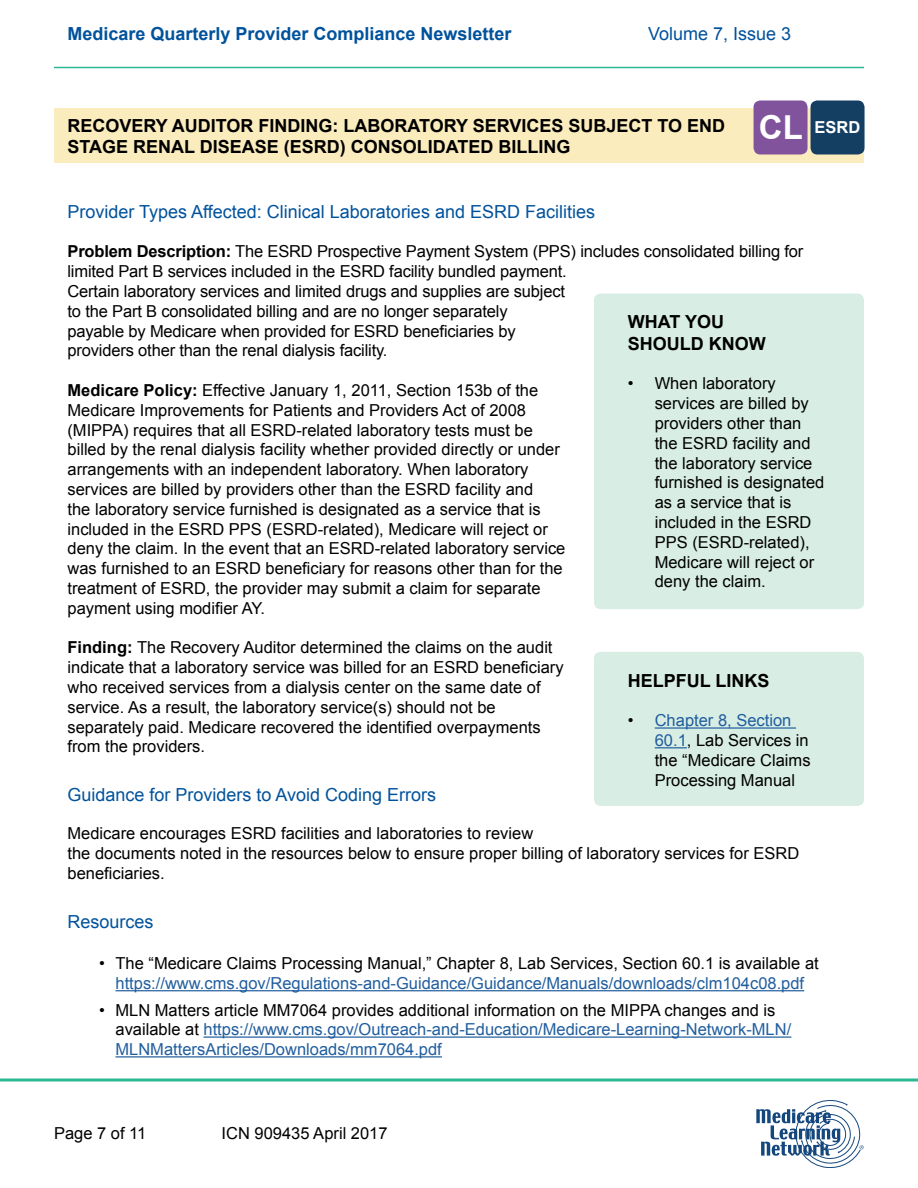
<style>
.page{position:relative;width:918px;height:1188px;background:#fff}
.page>*{position:absolute;margin:0;border:0;box-sizing:border-box;transform-origin:0 0}
.t1{font:700 33px "Arial";color:#fff}
.t2{font:700 18px/21.6px "Arial";color:#000}
.t3{font:18px "Arial";color:#00529c}
.t4{font:700 18px "Arial";color:#00529c}
.Paragraph_Text{font:16.5px/19.8px "Arial";color:#000}
.t5{font:16.5px/19.8px "Arial";color:#215e9e;text-align:center}
.t6{font:700 16.5px "Arial";color:#fff}
.s1{font-weight:700}
.s2{color:#000}
.s3{color:#215e9e}
</style>
<div class="page">
<hr style="left:54px;top:67px;width:810px;height:1px;background:#2bb892">
<svg style="left:756px;top:1100px;width:108px;height:68px"></svg>
<svg style="left:0;top:1078px;width:918px;height:4px;background:#5fc9ad"></svg>
<div style="left:54px;top:108px;width:810px;height:55px;background:#fbecbd"></div>
<hr style="left:116px;top:990px;width:688px;height:1px;background:#215e9e">
<hr style="left:204px;top:1036px;width:587px;height:2px;background:#215e9e">
<hr style="left:116px;top:1056px;width:326px;height:2px;background:#215e9e">
<div style="left:754px;top:100px;width:54px;height:54px;background:#81539c;border-radius:7px"></div>
<div style="left:811px;top:100px;width:54px;height:54px;background:#143e62;border-radius:7px"></div>
<div style="left:594px;top:294px;width:270px;height:315px;background:#d8ede4;border-radius:7px"></div>
<div style="left:594px;top:652px;width:270px;height:154px;background:#d8ede4;border-radius:7px"></div>
<hr style="left:655px;top:727px;width:141px;height:2px;background:#215e9e">
<hr style="left:655px;top:747px;width:32px;height:1px;background:#215e9e">
<p class="t4" style="left:68px;top:22px;width:446px">Medicare Quarterly Provider Compliance Newsletter</p>
<p class="t3" style="left:648px;top:22px;width:145px">Volume 7, Issue 3</p>
<h2 class="t2" style="left:68px;top:115px;width:659px">RECOVERY AUDITOR FINDING: LABORATORY SERVICES SUBJECT TO END<br>STAGE RENAL DISEASE (ESRD) CONSOLIDATED BILLING</h2>
<p class="t1" style="left:759px;top:106px;width:45px">CL</p>
<p class="t6" style="left:815px;top:117px;width:47px">ESRD</p>
<h3 class="t3" style="left:68px;top:200px;width:529px">Provider Types Affected: Clinical Laboratories and ESRD Facilities</h3>
<p class="Paragraph_Text" style="left:68px;top:242px;width:737px"><span class="s1">Problem Description:</span> The ESRD Prospective Payment System (PPS) includes consolidated billing for limited Part B services included in the ESRD facility bundled payment.<br>Certain laboratory services and limited drugs and supplies are subject<br>to the Part B consolidated billing and are no longer separately<br>payable by Medicare when provided for ESRD beneficiaries by<br>providers other than the renal dialysis facility.</p>
<p class="Paragraph_Text" style="left:68px;top:381px;width:499px"><span class="s1">Medicare Policy:</span> Effective January 1, 2011, Section 153b of the Medicare Improvements for Patients and Providers Act of 2008 (MIPPA) requires that all ESRD-related laboratory tests must be billed by the renal dialysis facility whether provided directly or under arrangements with an independent laboratory. When laboratory services are billed by providers other than the ESRD facility and<br>the laboratory service furnished is designated as a service that is included in the ESRD PPS (ESRD-related), Medicare will reject or deny the claim. In the event that an ESRD-related laboratory service was furnished to an ESRD beneficiary for reasons other than for the treatment of ESRD, the provider may submit a claim for separate payment using modifier AY.</p>
<p class="Paragraph_Text" style="left:68px;top:638px;width:498px"><span class="s1">Finding:</span> The Recovery Auditor determined the claims on the audit indicate that a laboratory service was billed for an ESRD beneficiary who received services from a dialysis center on the same date of service. As a result, the laboratory service(s) should not be separately paid. Medicare recovered the identified overpayments from the providers.</p>
<h3 class="t3" style="left:68px;top:783px;width:370px">Guidance for Providers to Avoid Coding Errors</h3>
<p class="Paragraph_Text" style="left:68px;top:824px;width:733px">Medicare encourages ESRD facilities and laboratories to review<br>the documents noted in the resources below to ensure proper billing of laboratory services for ESRD beneficiaries.</p>
<h3 class="t3" style="left:68px;top:910px;width:88px">Resources</h3>
<p class="t5" style="left:99px;top:954px;width:721px"><span class="s2">• The “Medicare Claims Processing Manual,” Chapter 8, Lab Services, Section 60.1 is available at </span>https://www.cms.gov/Regulations-and-Guidance/Guidance/Manuals/downloads/clm104c08.pdf</p>
<p class="t5" style="left:116px;top:1000px;width:677px;text-align:left;text-indent:-16px"><span class="s2">• MLN Matters article MM7064 provides additional information on the MIPPA changes and is available at</span> https://www.cms.gov/Outreach-and-Education/Medicare-Learning-Network-MLN/<br>MLNMattersArticles/Downloads/mm7064.pdf</p>
<p class="t2" style="left:628px;top:312px;width:139px">WHAT YOU<br>SHOULD KNOW</p>
<p class="Paragraph_Text" style="left:655px;top:374px;width:171px;text-indent:-27px">• When laboratory services are billed by providers other than the ESRD facility and the laboratory service furnished is designated as a service that is included in the ESRD<br>PPS (ESRD-related),<br>Medicare will reject or deny the claim.</p>
<p class="t2" style="left:628px;top:670px;width:143px">HELPFUL LINKS</p>
<p class="Paragraph_Text" style="left:655px;top:711px;width:157px;text-indent:-27px">• <span class="s3">Chapter 8, Section<br>60.1</span>, Lab Services in the “Medicare Claims<br>Processing Manual</p>
<p class="Paragraph_Text" style="left:54px;top:1124px;width:94px">Page 7 of 11</p>
<p class="Paragraph_Text" style="left:222px;top:1124px;width:168px">ICN 909435 April 2017</p>
</div>
